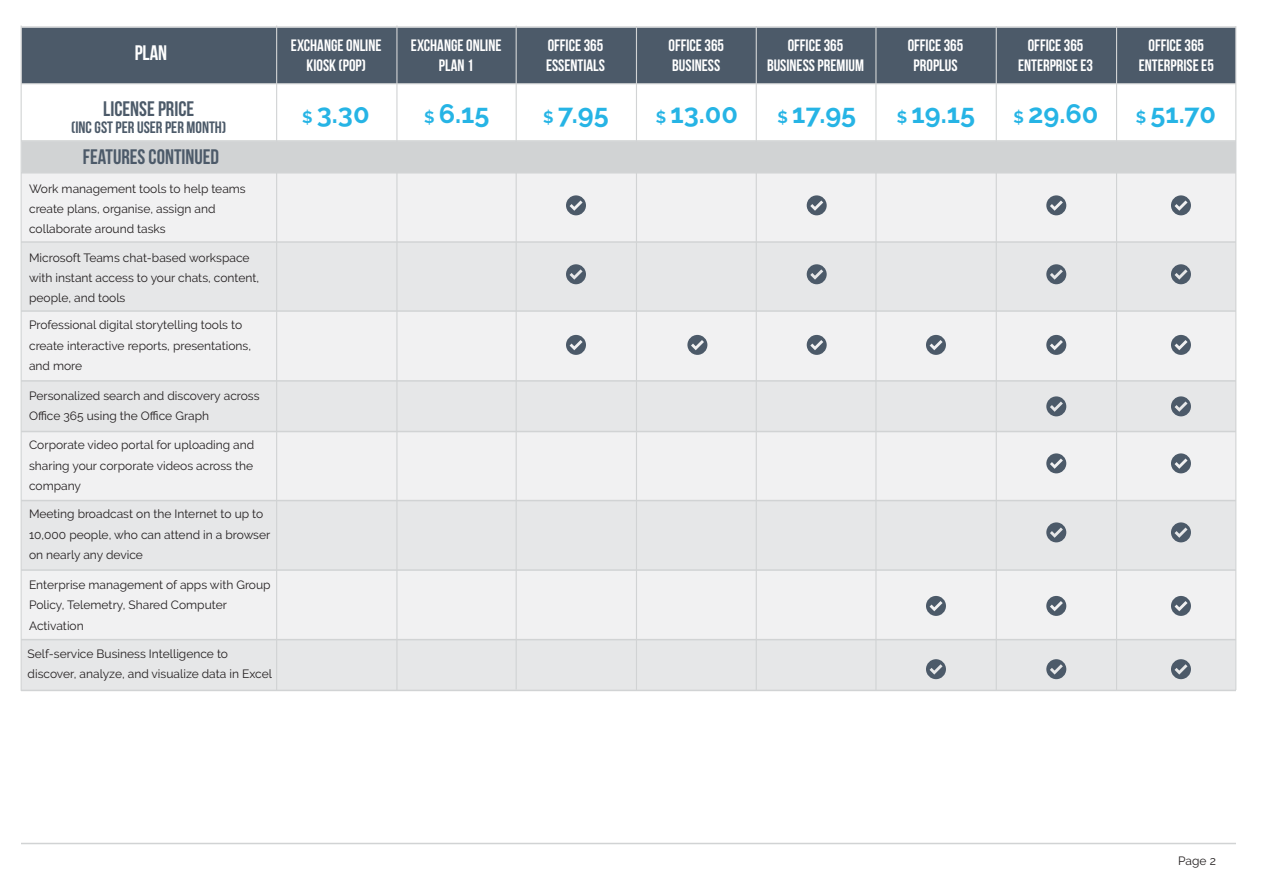
<style>
.page{position:relative;width:1263px;height:893px;background:#fff}
.page>*{position:absolute;margin:0;border:0;box-sizing:border-box;transform-origin:0 0}
.t1{font:700 27px "Raleway";color:#26b4e5}
.t2{font:21px "Bebas Neue";color:#4c5a69}
.t3{font:21px "Bebas Neue";color:#fff}
.t4{font:16.5px/19.8px "Bebas Neue";color:#fff;text-align:center}
.t5{font:16.5px "Bebas Neue";color:#4c5a69}
.t6{font:12px/20.4px "Raleway";color:#231f20}
.s1{font-size:16.5px}
</style>
<div class="page">
<div style="left:22px;top:243px;width:1213px;height:67px;background:#e6e7e8"></div>
<div style="left:22px;top:312px;width:1213px;height:68px;background:#f1f1f2"></div>
<div style="left:22px;top:382px;width:1213px;height:49px;background:#e6e7e8"></div>
<div style="left:22px;top:432px;width:1213px;height:68px;background:#f1f1f2"></div>
<div style="left:22px;top:501px;width:1213px;height:68px;background:#e6e7e8"></div>
<div style="left:22px;top:571px;width:1213px;height:68px;background:#f1f1f2"></div>
<div style="left:22px;top:640px;width:1213px;height:50px;background:#e6e7e8"></div>
<div style="left:22px;top:174px;width:1213px;height:67px;background:#f1f1f2"></div>
<hr style="left:21px;top:843px;width:1215px;height:1px;background:#d1d3d4">
<hr style="left:395px;top:147px;width:3px;height:720px;background:#fff">
<hr style="left:515px;top:147px;width:3px;height:720px;background:#fff">
<hr style="left:635px;top:147px;width:3px;height:720px;background:#fff">
<hr style="left:755px;top:147px;width:3px;height:720px;background:#fff">
<hr style="left:875px;top:147px;width:3px;height:720px;background:#fff">
<hr style="left:995px;top:147px;width:3px;height:720px;background:#fff">
<hr style="left:1115px;top:147px;width:3px;height:720px;background:#fff">
<div style="left:22px;top:28px;width:1213px;height:55px;background:#4c5a69"></div>
<div style="left:22px;top:141px;width:1213px;height:31px;background:#d1d3d4"></div>
<hr style="left:21px;top:83px;width:1215px;height:1px;background:#d1d3d4">
<hr style="left:21px;top:26px;width:1215px;height:1px;background:#d1d3d4">
<hr style="left:21px;top:26px;width:1px;height:665px;background:#d1d3d4">
<hr style="left:276px;top:26px;width:1px;height:664px;background:#d1d3d4">
<hr style="left:396px;top:26px;width:1px;height:664px;background:#d1d3d4">
<hr style="left:516px;top:26px;width:1px;height:663px;background:#d1d3d4">
<hr style="left:636px;top:26px;width:1px;height:664px;background:#d1d3d4">
<hr style="left:756px;top:26px;width:1px;height:664px;background:#d1d3d4">
<hr style="left:875px;top:26px;width:1px;height:664px;background:#d1d3d4">
<hr style="left:996px;top:26px;width:1px;height:664px;background:#d1d3d4">
<hr style="left:1116px;top:26px;width:1px;height:664px;background:#d1d3d4">
<hr style="left:1235px;top:26px;width:1px;height:664px;background:#d1d3d4">
<hr style="left:21px;top:140px;width:1215px;height:1px;background:#d1d3d4">
<hr style="left:21px;top:172px;width:1215px;height:2px;background:#d1d3d4">
<hr style="left:21px;top:241px;width:1215px;height:2px;background:#d1d3d4">
<hr style="left:21px;top:310px;width:1215px;height:2px;background:#d1d3d4">
<hr style="left:21px;top:380px;width:1215px;height:2px;background:#d1d3d4">
<hr style="left:21px;top:431px;width:1215px;height:1px;background:#d1d3d4">
<hr style="left:21px;top:500px;width:1215px;height:1px;background:#d1d3d4">
<hr style="left:21px;top:639px;width:1215px;height:1px;background:#d1d3d4">
<hr style="left:21px;top:569px;width:1215px;height:2px;background:#d1d3d4">
<hr style="left:21px;top:690px;width:1215px;height:1px;background:#d1d3d4">
<svg style="left:926px;top:659px;width:20px;height:20px"></svg>
<svg style="left:1046px;top:659px;width:20px;height:20px"></svg>
<svg style="left:1171px;top:659px;width:20px;height:20px"></svg>
<svg style="left:566px;top:195px;width:20px;height:20px"></svg>
<svg style="left:807px;top:195px;width:20px;height:20px"></svg>
<svg style="left:1046px;top:195px;width:20px;height:20px"></svg>
<svg style="left:1171px;top:195px;width:20px;height:20px"></svg>
<svg style="left:566px;top:264px;width:20px;height:20px"></svg>
<svg style="left:807px;top:264px;width:20px;height:20px"></svg>
<svg style="left:1046px;top:264px;width:20px;height:20px"></svg>
<svg style="left:1171px;top:264px;width:20px;height:20px"></svg>
<svg style="left:566px;top:335px;width:20px;height:20px"></svg>
<svg style="left:687px;top:335px;width:20px;height:20px"></svg>
<svg style="left:807px;top:335px;width:20px;height:20px"></svg>
<svg style="left:926px;top:335px;width:20px;height:20px"></svg>
<svg style="left:1046px;top:335px;width:20px;height:20px"></svg>
<svg style="left:1171px;top:335px;width:20px;height:20px"></svg>
<svg style="left:1046px;top:396px;width:20px;height:20px"></svg>
<svg style="left:1171px;top:396px;width:20px;height:20px"></svg>
<svg style="left:1046px;top:453px;width:20px;height:20px"></svg>
<svg style="left:1171px;top:453px;width:20px;height:20px"></svg>
<svg style="left:1046px;top:522px;width:20px;height:20px"></svg>
<svg style="left:1171px;top:522px;width:20px;height:20px"></svg>
<svg style="left:926px;top:596px;width:20px;height:20px"></svg>
<svg style="left:1046px;top:596px;width:20px;height:20px"></svg>
<svg style="left:1171px;top:596px;width:20px;height:20px"></svg>
<h2 class="t3" style="left:135px;top:42px;width:34px">PLAN</h2>
<h2 class="t2" style="left:103px;top:97px;width:92px">LICENSE PRICE</h2>
<h3 class="t5" style="left:71px;top:118px;width:156px">(INC GST PER USER PER MONTH)</h3>
<h2 class="t2" style="left:83px;top:145px;width:138px">FEATURES CONTINUED</h2>
<p class="t6" style="left:29px;top:178px;width:218px">Work management tools to help teams create plans, organise, assign and collaborate around tasks</p>
<p class="t6" style="left:29px;top:247px;width:232px">Microsoft Teams chat-based workspace with instant access to your chats, content, people, and tools</p>
<p class="t6" style="left:29px;top:315px;width:223px">Professional digital storytelling tools to create interactive reports, presentations, and more</p>
<p class="t6" style="left:29px;top:385px;width:232px">Personalized search and discovery across<br>Office 365 using the Office Graph</p>
<p class="t6" style="left:29px;top:435px;width:227px;text-align:justify">Corporate video portal for uploading and sharing your corporate videos across the company</p>
<p class="t6" style="left:29px;top:504px;width:243px">Meeting broadcast on the Internet to up to<br>10,000 people, who can attend in a browser on nearly any device</p>
<p class="t6" style="left:29px;top:574px;width:243px">Enterprise management of apps with Group<br>Policy, Telemetry, Shared Computer<br>Activation</p>
<p class="t6" style="left:28px;top:643px;width:246px">Self-service Business Intelligence to discover, analyze, and visualize data in Excel</p>
<h3 class="t4" style="left:291px;top:36px;width:92px">EXCHANGE ONLINE<br>KIOSK (POP)</h3>
<h3 class="t4" style="left:411px;top:36px;width:92px">EXCHANGE ONLINE<br>PLAN 1</h3>
<h3 class="t4" style="left:546px;top:36px;width:61px;text-align:left">OFFICE 365<br>ESSENTIALS</h3>
<h3 class="t4" style="left:668px;top:36px;width:57px;text-align:left">OFFICE 365<br>BUSINESS</h3>
<h3 class="t4" style="left:767px;top:36px;width:99px">OFFICE 365<br>BUSINESS PREMIUM</h3>
<h3 class="t4" style="left:908px;top:36px;width:57px">OFFICE 365<br>PROPLUS</h3>
<h3 class="t4" style="left:1018px;top:36px;width:77px">OFFICE 365<br>ENTERPRISE E3</h3>
<h3 class="t4" style="left:1139px;top:36px;width:77px">OFFICE 365<br>ENTERPRISE E5</h3>
<h1 class="t1" style="left:302px;top:98px;width:69px"><span class="s1">$</span> 3.30</h1>
<h1 class="t1" style="left:424px;top:98px;width:67px"><span class="s1">$</span> 6.15</h1>
<h1 class="t1" style="left:543px;top:98px;width:67px"><span class="s1">$</span> 7.95</h1>
<h1 class="t1" style="left:656px;top:98px;width:84px"><span class="s1">$</span> 13.00</h1>
<h1 class="t1" style="left:777px;top:98px;width:80px"><span class="s1">$</span> 17.95</h1>
<h1 class="t1" style="left:897px;top:98px;width:80px"><span class="s1">$</span> 19.15</h1>
<h1 class="t1" style="left:1013px;top:98px;width:87px"><span class="s1">$</span> 29.60</h1>
<h1 class="t1" style="left:1136px;top:98px;width:82px"><span class="s1">$</span> 51.70</h1>
<p class="t6" style="left:1178px;top:851px;width:39px">Page 2</p>
</div>
